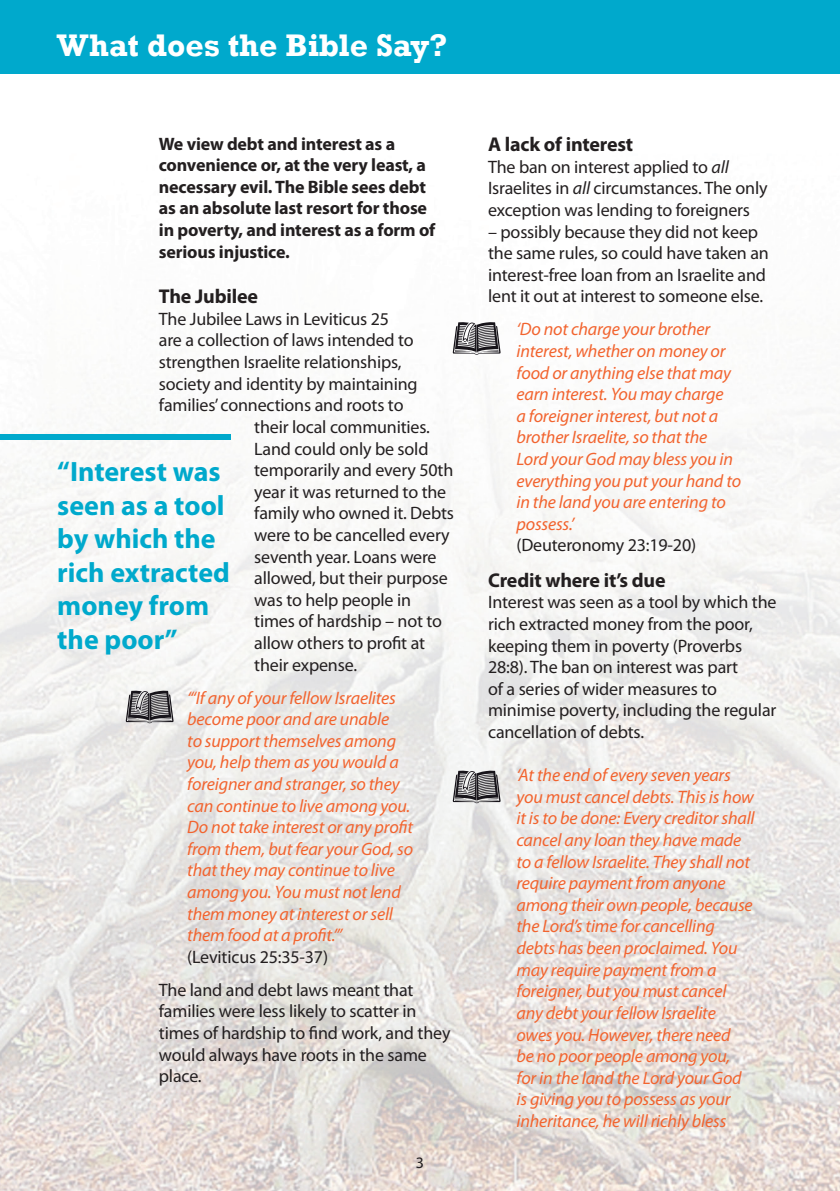
<style>
.page{position:relative;width:840px;height:1191px;background:#fff}
.page>*{position:absolute;margin:0;border:0;box-sizing:border-box;transform-origin:0 0}
.t1{font:700 32px "Rockwell";color:#fff}
.t2{font:700 28px/33.6px "Myriad Pro";color:#00a9cc}
.t3{font:700 20px "Myriad Pro";letter-spacing:-.01em;color:#231f20}
.t4{font:18px/21.6px "Myriad Pro";letter-spacing:-.01em;color:#231f20}
.t5{font:italic 18px/21.6px "Myriad Pro";letter-spacing:-.01em;color:#f2642f}
.t6{font:700 18px/21.6px "Myriad Pro";letter-spacing:-.01em;color:#231f20}
.t7{font:16px "Myriad Pro";color:#231f20}
.s1{font-style:italic}
</style>
<div class="page">
<img style="left:0;top:348px;width:839px;height:843px">
<div style="left:0;top:0;width:839px;height:74px;background:#00a9cc"></div>
<svg style="left:126px;top:690px;width:47px;height:33px;background:#7d7b7e"></svg>
<svg style="left:452px;top:322px;width:48px;height:33px;background:#878689"></svg>
<svg style="left:452px;top:770px;width:48px;height:33px;background:#828184"></svg>
<div style="left:0;top:434px;width:230px;height:6px;background:#00a9cc"></div>
<h1 class="t1" style="left:57px;top:26px;width:392px">What does the Bible Say?</h1>
<p class="t6" style="left:159px;top:132px;width:278px">We view debt and interest as a convenience or, at the very least, a necessary evil. The Bible sees debt as an absolute last resort for those in poverty, and interest as a form of serious injustice.</p>
<p class="t3" style="left:159px;top:283px;width:100px">The Jubilee</p>
<p class="t4" style="left:159px;top:308px;width:232px">The Jubilee Laws in Leviticus 25</p>
<p class="t4" style="left:159px;top:329px;width:256px">are a collection of laws intended to</p>
<p class="t4" style="left:159px;top:351px;width:244px">strengthen Israelite relationships,</p>
<p class="t4" style="left:159px;top:372px;width:260px">society and identity by maintaining</p>
<p class="t4" style="left:159px;top:394px;width:246px">families’ connections and roots to</p>
<p class="t4" style="left:254px;top:416px;width:177px">their local communities.</p>
<p class="t4" style="left:254px;top:437px;width:176px">Land could only be sold</p>
<p class="t4" style="left:254px;top:459px;width:200px">temporarily and every 50th</p>
<p class="t4" style="left:254px;top:480px;width:193px">year it was returned to the</p>
<p class="t4" style="left:254px;top:502px;width:201px">family who owned it. Debts</p>
<p class="t4" style="left:254px;top:524px;width:197px">were to be cancelled every</p>
<p class="t4" style="left:254px;top:545px;width:184px">seventh year. Loans were</p>
<p class="t4" style="left:254px;top:567px;width:195px">allowed, but their purpose</p>
<p class="t4" style="left:254px;top:588px;width:158px">was to help people in</p>
<p class="t4" style="left:254px;top:610px;width:189px">times of hardship – not to</p>
<p class="t4" style="left:254px;top:632px;width:172px">allow others to profit at</p>
<p class="t4" style="left:254px;top:653px;width:104px">their expense.</p>
<p class="t5" style="left:187px;top:686px;width:227px">‘“If any of your fellow Israelites become poor and are unable<br>to support themselves among you, help them as you would a foreigner and stranger, so they can continue to live among you.<br>Do not take interest or any profit from them, but fear your God, so that they may continue to live among you. You must not lend them money at interest or sell them food at a profit.”’</p>
<p class="t4" style="left:159px;top:940px;width:256px;line-height:33px;text-indent:28px">(Leviticus 25:35-37)<br>The land and debt laws meant that</p>
<p class="t4" style="left:159px;top:1000px;width:293px">families were less likely to scatter in times of hardship to find work, and they would always have roots in the same place.</p>
<h2 class="t2" style="left:57px;top:454px;width:174px">“Interest was seen as a tool by which the rich extracted money from the poor”</h2>
<p class="t7" style="left:415px;top:1152px;width:10px">3</p>
<p class="t3" style="left:488px;top:131px;width:147px">A lack of interest</p>
<p class="t4" style="left:488px;top:156px;width:281px">The ban on interest applied to <span class="s1">all<br></span>Israelites in <span class="s1">all</span> circumstances. The only exception was lending to foreigners</p>
<p class="t4" style="left:488px;top:220px;width:282px">– possibly because they did not keep the same rules, so could have taken an interest-free loan from an Israelite and lent it out at interest to someone else.</p>
<p class="t5" style="left:516px;top:318px;width:226px">‘Do not charge your brother interest, whether on money or food or anything else that may earn interest. You may charge<br>a foreigner interest, but not a brother Israelite, so that the<br>Lord your God may bless you in everything you put your hand to in the land you are entering to possess.’</p>
<p class="t4" style="left:516px;top:534px;width:181px">(Deuteronomy 23:19-20)</p>
<p class="t3" style="left:488px;top:567px;width:179px">Credit where it’s due</p>
<p class="t4" style="left:488px;top:591px;width:290px">Interest was seen as a tool by which the rich extracted money from the poor, keeping them in poverty (Proverbs 28:8). The ban on interest was part<br>of a series of wider measures to minimise poverty, including the regular cancellation of debts.</p>
<p class="t5" style="left:516px;top:764px;width:240px">‘At the end of every seven years you must cancel debts. This is how it is to be done: Every creditor shall cancel any loan they have made to a fellow Israelite. They shall not require payment from anyone among their own people, because the Lord’s time for cancelling debts has been proclaimed. You may require payment from a foreigner, but you must cancel any debt your fellow Israelite owes you. However, there need<br>be no poor people among you, for in the land the Lord your God is giving you to possess as your inheritance, he will richly bless</p>
</div>
